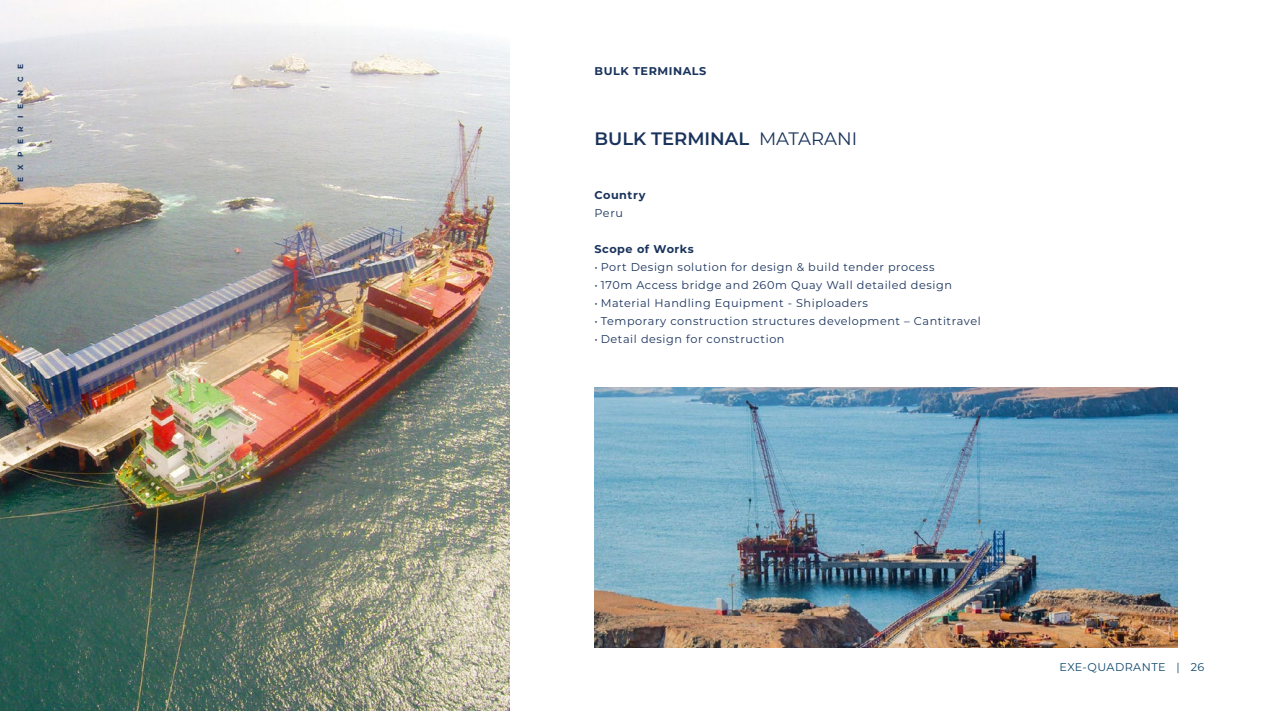
<style>
.page{position:relative;width:1263px;height:711px;background:#fff}
.page>*{position:absolute;margin:0;border:0;box-sizing:border-box;transform-origin:0 0}
.t1{font:600 18px "Montserrat";color:#1a335c}
.t2{font:11.25px "Montserrat";letter-spacing:.05em;color:#1a335c}
.t3{font:700 11.25px "Montserrat";letter-spacing:.05em;color:#1a335c}
.t4{font:11.25px "Montserrat";letter-spacing:.04em;color:#10486b}
.t5{font:700 7.5px "Montserrat";letter-spacing:1em;color:#1a335c}
.s1{font-weight:400}
</style>
<div class="page">
<img style="left:0;top:0;width:509px;height:710px">
<img style="left:594px;top:387px;width:584px;height:259px">
<hr style="left:0;top:202px;width:23px;height:2px;background:#1a335c">
<p class="t5" style="left:15px;top:182px;width:119px;rotate:-90deg">EXPERIENCE</p>
<p class="t3" style="left:594px;top:63px;width:113px">BULK TERMINALS</p>
<h1 class="t1" style="left:594px;top:126px;width:264px">BULK TERMINAL <span class="s1">MATARANI</span></h1>
<p class="t3" style="left:594px;top:186px;width:52px">Country</p>
<p class="t2" style="left:594px;top:205px;width:30px">Peru</p>
<p class="t3" style="left:594px;top:240px;width:101px">Scope of Works</p>
<p class="t2" style="left:594px;top:259px;width:342px">• Port Design solution for design &amp; build tender process</p>
<p class="t2" style="left:594px;top:277px;width:359px">• 170m Access bridge and 260m Quay Wall detailed design</p>
<p class="t2" style="left:594px;top:295px;width:275px">• Material Handling Equipment - Shiploaders</p>
<p class="t2" style="left:594px;top:313px;width:388px">• Temporary construction structures development – Cantitravel</p>
<p class="t2" style="left:594px;top:331px;width:192px">• Detail design for construction</p>
<p class="t4" style="left:1059px;top:658px;width:146px">EXE-QUADRANTE | 26</p>
</div>
